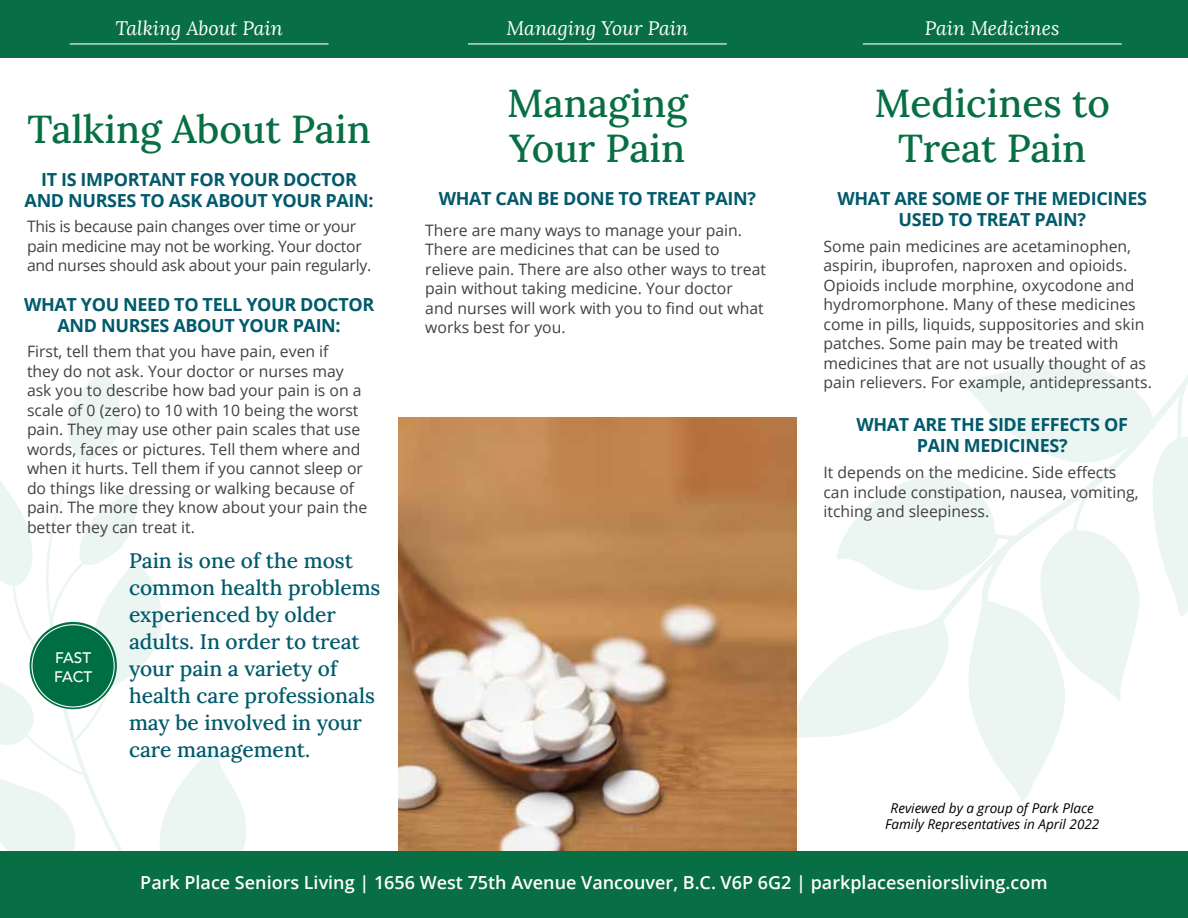
<style>
.page{position:relative;width:1188px;height:918px;background:#fff}
.page>*{position:absolute;margin:0;border:0;box-sizing:border-box;transform-origin:0 0}
.t1{font:500 39px/45px "Lora";color:#076f43}
.t2{font:500 21px/27px "Lora";color:#005a6b}
.t3{font:italic 19.5px "Lora";color:#fff}
.t4{font:700 18px/21px "Open Sans";letter-spacing:-.02em;color:#005a6b;text-align:center}
.t5{font:600 18px "Open Sans";color:#fff}
.t6{font:15.75px/19.5px "Open Sans";color:#414042}
.t7{font:15.75px/19.5px "Open Sans";letter-spacing:-.02em;color:#414042}
.t8{font:500 15.3px/18.6px "Avenir";color:#fff}
.t9{font:italic 13.5px/16.2px "Open Sans";color:#000;text-align:center}
</style>
<div class="page">
<svg style="left:0;top:370px;width:246px;height:481px"></svg>
<svg style="left:796px;top:429px;width:342px;height:372px"></svg>
<svg style="left:965px;top:364px;width:223px;height:252px"></svg>
<div style="left:30px;top:622px;width:87px;height:87px;background:#006e43;border-radius:50%"></div>
<img style="left:398px;top:418px;width:398px;height:433px">
<div style="left:0;top:0;width:1188px;height:58px;background:#076f43"></div>
<hr style="left:70px;top:43px;width:259px;height:2px;background:#fff">
<hr style="left:468px;top:43px;width:259px;height:2px;background:#fff">
<hr style="left:863px;top:43px;width:259px;height:2px;background:#fff">
<div style="left:0;top:851px;width:1188px;height:67px;background:#076f43"></div>
<p class="t3" style="left:115px;top:16px;width:169px">Talking About Pain</p>
<p class="t3" style="left:507px;top:16px;width:183px">Managing Your Pain</p>
<p class="t3" style="left:925px;top:16px;width:136px">Pain Medicines</p>
<h1 class="t1" style="left:27px;top:104px;width:345px">Talking About Pain</h1>
<p class="t4" style="left:25px;top:168px;width:351px">IT IS IMPORTANT FOR YOUR DOCTOR<br>AND NURSES TO ASK ABOUT YOUR PAIN:</p>
<p class="t7" style="left:27px;top:217px;width:346px">This is because pain changes over time or your pain medicine may not be working. Your doctor and nurses should ask about your pain regularly.</p>
<p class="t4" style="left:24px;top:293px;width:352px">WHAT YOU NEED TO TELL YOUR DOCTOR<br>AND NURSES ABOUT YOUR PAIN:</p>
<p class="t6" style="left:27px;top:342px;width:342px">First, tell them that you have pain, even if<br>they do not ask. Your doctor or nurses may ask you to describe how bad your pain is on a scale of 0 (zero) to 10 with 10 being the worst pain. They may use other pain scales that use words, faces or pictures. Tell them where and when it hurts. Tell them if you cannot sleep or do things like dressing or walking because of pain. The more they know about your pain the better they can treat it.</p>
<p class="t8" style="left:54px;top:648px;width:40px">FAST<br>FACT</p>
<h2 class="t2" style="left:129px;top:546px;width:253px">Pain is one of the most common health problems experienced by older adults. In order to treat your pain a variety of health care professionals may be involved in your care management.</h2>
<h1 class="t1" style="left:507px;top:78px;width:182px">Managing<br>Your Pain</h1>
<h1 class="t1" style="left:874px;top:78px;width:237px;text-align:center">Medicines to<br>Treat Pain</h1>
<p class="t4" style="left:439px;top:187px;width:319px">WHAT CAN BE DONE TO TREAT PAIN?</p>
<p class="t4" style="left:838px;top:187px;width:311px">WHAT ARE SOME OF THE MEDICINES<br>USED TO TREAT PAIN?</p>
<p class="t6" style="left:425px;top:220px;width:342px">There are many ways to manage your pain.<br>There are medicines that can be used to relieve pain. There are also other ways to treat pain without taking medicine. Your doctor<br>and nurses will work with you to find out what works best for you.</p>
<p class="t6" style="left:824px;top:236px;width:330px">Some pain medicines are acetaminophen, aspirin, ibuprofen, naproxen and opioids.<br>Opioids include morphine, oxycodone and hydromorphone. Many of these medicines come in pills, liquids, suppositories and skin patches. Some pain may be treated with medicines that are not usually thought of as pain relievers. For example, antidepressants.</p>
<p class="t4" style="left:856px;top:414px;width:273px">WHAT ARE THE SIDE EFFECTS OF<br>PAIN MEDICINES?</p>
<p class="t6" style="left:824px;top:462px;width:317px">It depends on the medicine. Side effects can include constipation, nausea, vomiting, itching and sleepiness.</p>
<p class="t9" style="left:885px;top:799px;width:216px">Reviewed by a group of Park Place<br>Family Representatives in April 2022</p>
<p class="t5" style="left:140px;top:870px;width:909px">Park Place Seniors Living | 1656 West 75th Avenue Vancouver, B.C. V6P 6G2 | parkplaceseniorsliving.com</p>
</div>
